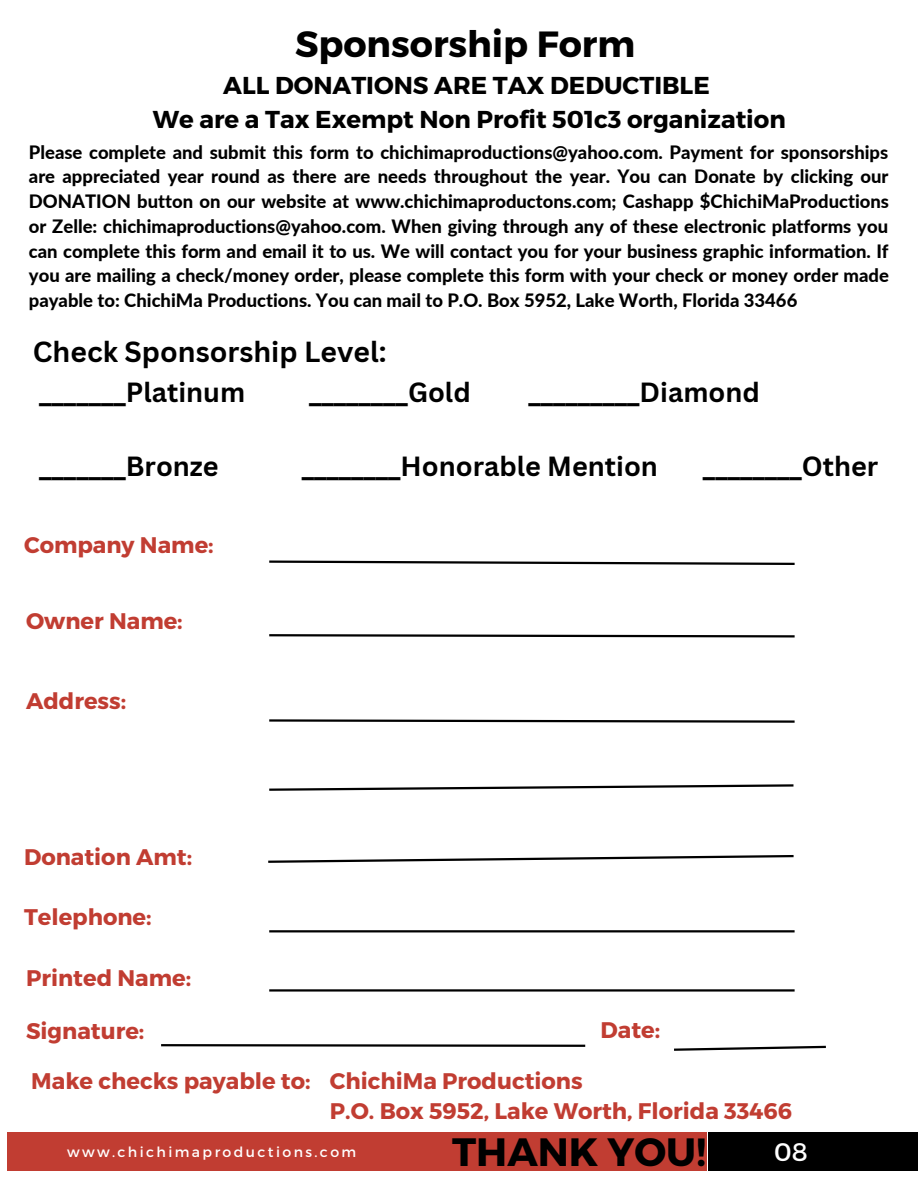
<style>
.page{position:relative;width:918px;height:1188px;background:#fff}
.page>*{position:absolute;margin:0;border:0;box-sizing:border-box;transform-origin:0 0}
.t1{font:700 39.45px "Montserrat";color:#000}
.t2{font:700 36.45px "Montserrat";color:#000}
.t3{font:700 28.35px "Canva Sans";color:#000}
.t4{font:700 27px "Canva Sans";color:#000}
.t5{font:25.35px "Montserrat";color:#fff}
.t6{font:700 24.45px "Montserrat";color:#000}
.t7{font:700 22.5px "Montserrat";color:#c13d32}
.t8{font:800 18.45px/24.8px "Lato";color:#000;text-align:justify}
.t9{font:14.1px "Montserrat";letter-spacing:.17em;color:#fff}
</style>
<div class="page">
<div style="left:708px;top:1132px;width:210px;height:39px;background:#000"></div>
<div style="left:7px;top:1132px;width:700px;height:39px;background:#c13d32"></div>
<svg style="left:269px;top:634px;width:526px;height:4px"></svg>
<svg style="left:269px;top:719px;width:526px;height:4px"></svg>
<svg style="left:269px;top:560px;width:526px;height:5px"></svg>
<svg style="left:269px;top:784px;width:525px;height:7px"></svg>
<svg style="left:268px;top:855px;width:526px;height:8px"></svg>
<hr style="left:269px;top:930px;width:526px;height:2px;background:#000">
<hr style="left:269px;top:989px;width:526px;height:3px;background:#000">
<svg style="left:161px;top:1044px;width:425px;height:3px"></svg>
<svg style="left:674px;top:1045px;width:152px;height:6px"></svg>
<p class="t2" style="left:295px;top:20px;width:342px">Sponsorship Form</p>
<p class="t6" style="left:223px;top:69px;width:488px">ALL DONATIONS ARE TAX DEDUCTIBLE</p>
<p class="t6" style="left:153px;top:103px;width:635px">We are a Tax Exempt Non Profit 501c3 organization</p>
<p class="t8" style="left:29px;top:139px;width:862px">Please complete and submit this form to chichimaproductions@yahoo.com. Payment for sponsorships are appreciated year round as there are needs throughout the year. You can Donate by clicking our DONATION button on our website at www.chichimaproductons.com; Cashapp $ChichiMaProductions or Zelle: chichimaproductions@yahoo.com. When giving through any of these electronic platforms you can complete this form and email it to us. We will contact you for your business graphic information. If you are mailing a check/money order, please complete this form with your check or money order made payable to: ChichiMa Productions. You can mail to P.O. Box 5952, Lake Worth, Florida 33466</p>
<p class="t3" style="left:33px;top:332px;width:355px">Check Sponsorship Level:</p>
<p class="t4" style="left:39px;top:373px;width:207px">_______Platinum</p>
<p class="t4" style="left:309px;top:373px;width:163px">________Gold</p>
<p class="t4" style="left:528px;top:373px;width:233px">_________Diamond</p>
<p class="t4" style="left:39px;top:447px;width:181px">_______Bronze</p>
<p class="t4" style="left:302px;top:447px;width:358px">________Honorable Mention</p>
<p class="t4" style="left:703px;top:447px;width:177px">________Other</p>
<p class="t7" style="left:24px;top:531px;width:191px">Company Name:</p>
<p class="t7" style="left:26px;top:606px;width:158px">Owner Name:</p>
<p class="t7" style="left:26px;top:687px;width:102px">Address:</p>
<p class="t7" style="left:24px;top:843px;width:170px">Donation Amt:</p>
<p class="t7" style="left:24px;top:902px;width:129px">Telephone:</p>
<p class="t7" style="left:26px;top:964px;width:167px">Printed Name:</p>
<p class="t7" style="left:26px;top:1016px;width:120px">Signature:</p>
<p class="t7" style="left:31px;top:1066px;width:281px">Make checks payable to:</p>
<p class="t7" style="left:330px;top:1066px;width:254px">ChichiMa Productions</p>
<p class="t7" style="left:330px;top:1097px;width:464px">P.O. Box 5952, Lake Worth, Florida 33466</p>
<p class="t1" style="left:452px;top:1127px;width:255px">THANK YOU!</p>
<p class="t7" style="left:601px;top:1015px;width:61px">Date:</p>
<p class="t9" style="left:67px;top:1143px;width:291px">www.chichimaproductions.com</p>
<p class="t5" style="left:774px;top:1136px;width:35px">08</p>
</div>
